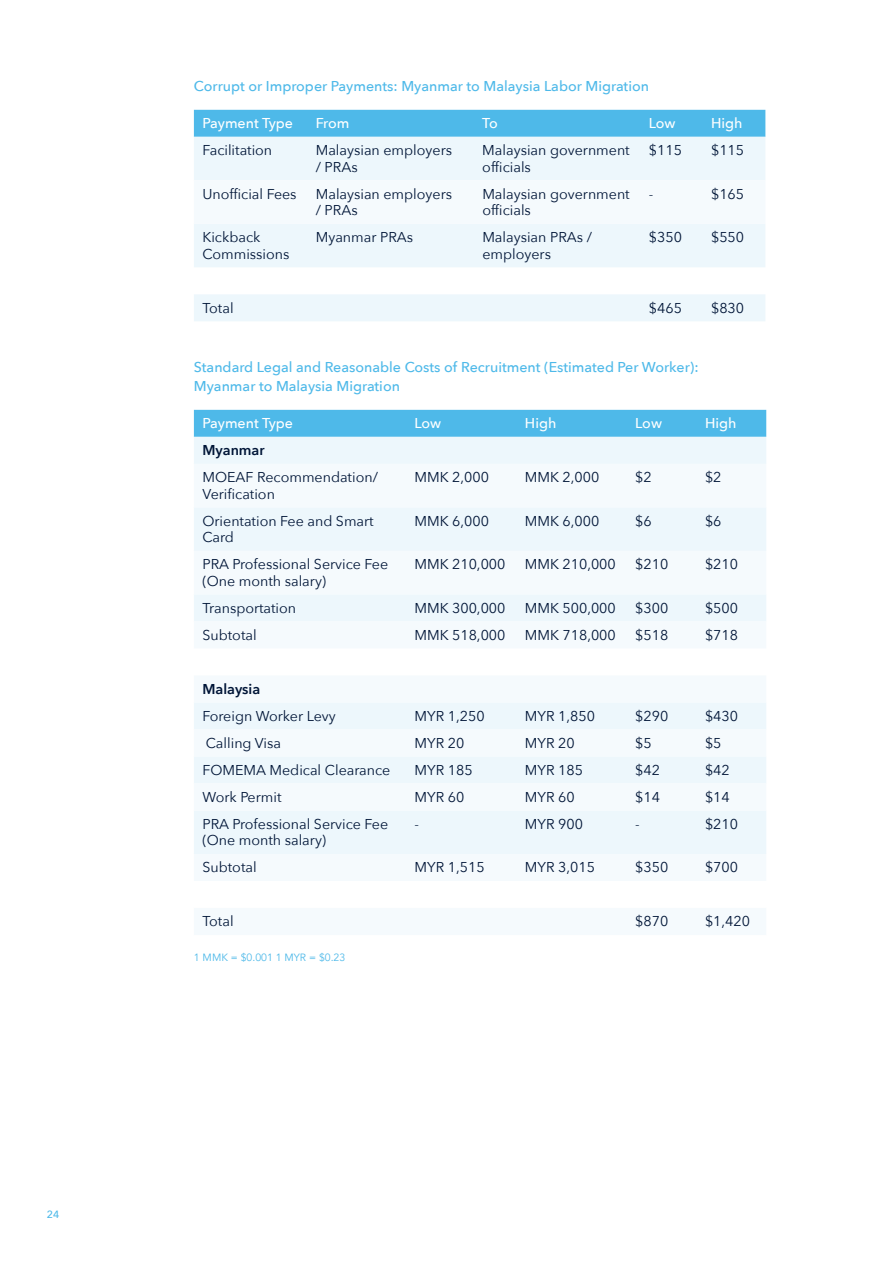
<style>
.page{position:relative;width:893px;height:1263px;background:#fff}
.page>*{position:absolute;margin:0;border:0;box-sizing:border-box;transform-origin:0 0}
.t1{font:14.25px/16.5px "Avenir Next";color:#001537}
.t2{font:500 14.25px/18.8px "Avenir Next";color:#4eb9e9}
.t3{font:500 14.25px "Avenir Next";color:#fff}
.t4{font:600 14.25px "Avenir Next";color:#001537}
.t5{font:10.5px "Avenir";color:#4eb9e9}
.t6{font:500 10.5px "Avenir Next";color:#4eb9e9}
</style>
<div class="page">
<div style="left:194px;top:110px;width:571px;height:27px;background:#4eb9e9"></div>
<svg style="left:194px;top:137px;width:571px;height:184px;fill:#edf7fc"></svg>
<div style="left:194px;top:180px;width:571px;height:44px;background:#f5fafd"></div>
<div style="left:194px;top:410px;width:572px;height:27px;background:#4eb9e9"></div>
<div style="left:194px;top:437px;width:572px;height:27px;background:#edf7fc"></div>
<svg style="left:194px;top:507px;width:572px;height:347px;fill:#f5fafd"></svg>
<p class="t6" style="left:47px;top:1205px;width:14px">24</p>
<p class="t2" style="left:194px;top:76px;width:457px">Corrupt or Improper Payments: Myanmar to Malaysia Labor Migration</p>
<p class="t3" style="left:202px;top:111px;width:92px">Payment Type</p>
<p class="t3" style="left:316px;top:111px;width:35px">From</p>
<p class="t3" style="left:482px;top:111px;width:17px">To</p>
<p class="t3" style="left:649px;top:111px;width:28px">Low</p>
<p class="t3" style="left:711px;top:111px;width:33px">High</p>
<p class="t1" style="left:202px;top:141px;width:71px">Facilitation</p>
<p class="t1" style="left:316px;top:141px;width:138px">Malaysian employers / PRAs</p>
<p class="t1" style="left:482px;top:141px;width:149px">Malaysian government officials</p>
<p class="t1" style="left:649px;top:141px;width:35px">$115</p>
<p class="t1" style="left:711px;top:141px;width:35px">$115</p>
<p class="t1" style="left:202px;top:185px;width:96px">Unofficial Fees</p>
<p class="t1" style="left:316px;top:185px;width:138px">Malaysian employers / PRAs</p>
<p class="t1" style="left:482px;top:185px;width:149px">Malaysian government officials</p>
<p class="t1" style="left:649px;top:185px;width:6px">-</p>
<p class="t1" style="left:711px;top:185px;width:35px">$165</p>
<p class="t1" style="left:202px;top:228px;width:89px">Kickback<br>Commissions</p>
<p class="t1" style="left:316px;top:228px;width:99px">Myanmar PRAs</p>
<p class="t1" style="left:482px;top:228px;width:111px">Malaysian PRAs / employers</p>
<p class="t1" style="left:649px;top:228px;width:35px">$350</p>
<p class="t1" style="left:711px;top:228px;width:35px">$550</p>
<p class="t1" style="left:202px;top:299px;width:33px">Total</p>
<p class="t1" style="left:649px;top:299px;width:35px">$465</p>
<p class="t1" style="left:711px;top:299px;width:35px">$830</p>
<p class="t2" style="left:194px;top:357px;width:506px">Standard Legal and Reasonable Costs of Recruitment (Estimated Per Worker):<br>Myanmar to Malaysia Migration</p>
<p class="t3" style="left:202px;top:411px;width:92px">Payment Type</p>
<p class="t3" style="left:415px;top:411px;width:28px">Low</p>
<p class="t3" style="left:525px;top:411px;width:33px">High</p>
<p class="t3" style="left:635px;top:411px;width:28px">Low</p>
<p class="t3" style="left:705px;top:411px;width:33px">High</p>
<p class="t4" style="left:202px;top:438px;width:64px">Myanmar</p>
<p class="t1" style="left:202px;top:468px;width:177px">MOEAF Recommendation/<br>Verification</p>
<p class="t1" style="left:415px;top:468px;width:76px">MMK 2,000</p>
<p class="t1" style="left:525px;top:468px;width:76px">MMK 2,000</p>
<p class="t1" style="left:635px;top:468px;width:18px">$2</p>
<p class="t1" style="left:705px;top:468px;width:18px">$2</p>
<p class="t1" style="left:202px;top:512px;width:173px">Orientation Fee and Smart<br>Card</p>
<p class="t1" style="left:415px;top:512px;width:76px">MMK 6,000</p>
<p class="t1" style="left:525px;top:512px;width:76px">MMK 6,000</p>
<p class="t1" style="left:635px;top:512px;width:18px">$6</p>
<p class="t1" style="left:705px;top:512px;width:18px">$6</p>
<p class="t1" style="left:202px;top:555px;width:187px">PRA Professional Service Fee (One month salary)</p>
<p class="t1" style="left:415px;top:555px;width:92px">MMK 210,000</p>
<p class="t1" style="left:525px;top:555px;width:92px">MMK 210,000</p>
<p class="t1" style="left:635px;top:555px;width:35px">$210</p>
<p class="t1" style="left:705px;top:555px;width:35px">$210</p>
<p class="t1" style="left:202px;top:599px;width:95px">Transportation</p>
<p class="t1" style="left:415px;top:599px;width:92px">MMK 300,000</p>
<p class="t1" style="left:525px;top:599px;width:92px">MMK 500,000</p>
<p class="t1" style="left:635px;top:599px;width:35px">$300</p>
<p class="t1" style="left:705px;top:599px;width:35px">$500</p>
<p class="t1" style="left:202px;top:626px;width:56px">Subtotal</p>
<p class="t1" style="left:415px;top:626px;width:92px">MMK 518,000</p>
<p class="t1" style="left:525px;top:626px;width:92px">MMK 718,000</p>
<p class="t1" style="left:635px;top:626px;width:35px">$518</p>
<p class="t1" style="left:705px;top:626px;width:35px">$718</p>
<p class="t4" style="left:202px;top:677px;width:59px">Malaysia</p>
<p class="t1" style="left:202px;top:707px;width:135px">Foreign Worker Levy</p>
<p class="t1" style="left:415px;top:707px;width:72px">MYR 1,250</p>
<p class="t1" style="left:525px;top:707px;width:72px">MYR 1,850</p>
<p class="t1" style="left:635px;top:707px;width:35px">$290</p>
<p class="t1" style="left:705px;top:707px;width:35px">$430</p>
<p class="t1" style="left:206px;top:734px;width:77px">Calling Visa</p>
<p class="t1" style="left:415px;top:734px;width:51px">MYR 20</p>
<p class="t1" style="left:525px;top:734px;width:51px">MYR 20</p>
<p class="t1" style="left:635px;top:734px;width:18px">$5</p>
<p class="t1" style="left:705px;top:734px;width:18px">$5</p>
<p class="t1" style="left:202px;top:761px;width:190px">FOMEMA Medical Clearance</p>
<p class="t1" style="left:415px;top:761px;width:60px">MYR 185</p>
<p class="t1" style="left:525px;top:761px;width:60px">MYR 185</p>
<p class="t1" style="left:635px;top:761px;width:26px">$42</p>
<p class="t1" style="left:705px;top:761px;width:26px">$42</p>
<p class="t1" style="left:202px;top:788px;width:81px">Work Permit</p>
<p class="t1" style="left:415px;top:788px;width:51px">MYR 60</p>
<p class="t1" style="left:525px;top:788px;width:51px">MYR 60</p>
<p class="t1" style="left:635px;top:788px;width:26px">$14</p>
<p class="t1" style="left:705px;top:788px;width:26px">$14</p>
<p class="t1" style="left:202px;top:815px;width:187px">PRA Professional Service Fee (One month salary)</p>
<p class="t1" style="left:415px;top:815px;width:6px">-</p>
<p class="t1" style="left:525px;top:815px;width:60px">MYR 900</p>
<p class="t1" style="left:635px;top:815px;width:6px">-</p>
<p class="t1" style="left:705px;top:815px;width:35px">$210</p>
<p class="t1" style="left:202px;top:859px;width:56px">Subtotal</p>
<p class="t1" style="left:415px;top:859px;width:72px">MYR 1,515</p>
<p class="t1" style="left:525px;top:859px;width:72px">MYR 3,015</p>
<p class="t1" style="left:635px;top:859px;width:35px">$350</p>
<p class="t1" style="left:705px;top:859px;width:35px">$700</p>
<p class="t1" style="left:202px;top:913px;width:33px">Total</p>
<p class="t1" style="left:635px;top:913px;width:35px">$870</p>
<p class="t1" style="left:705px;top:913px;width:47px">$1,420</p>
<p class="t5" style="left:194px;top:951px;width:153px">1 MMK = $0.001 1 MYR = $0.23</p>
</div>
